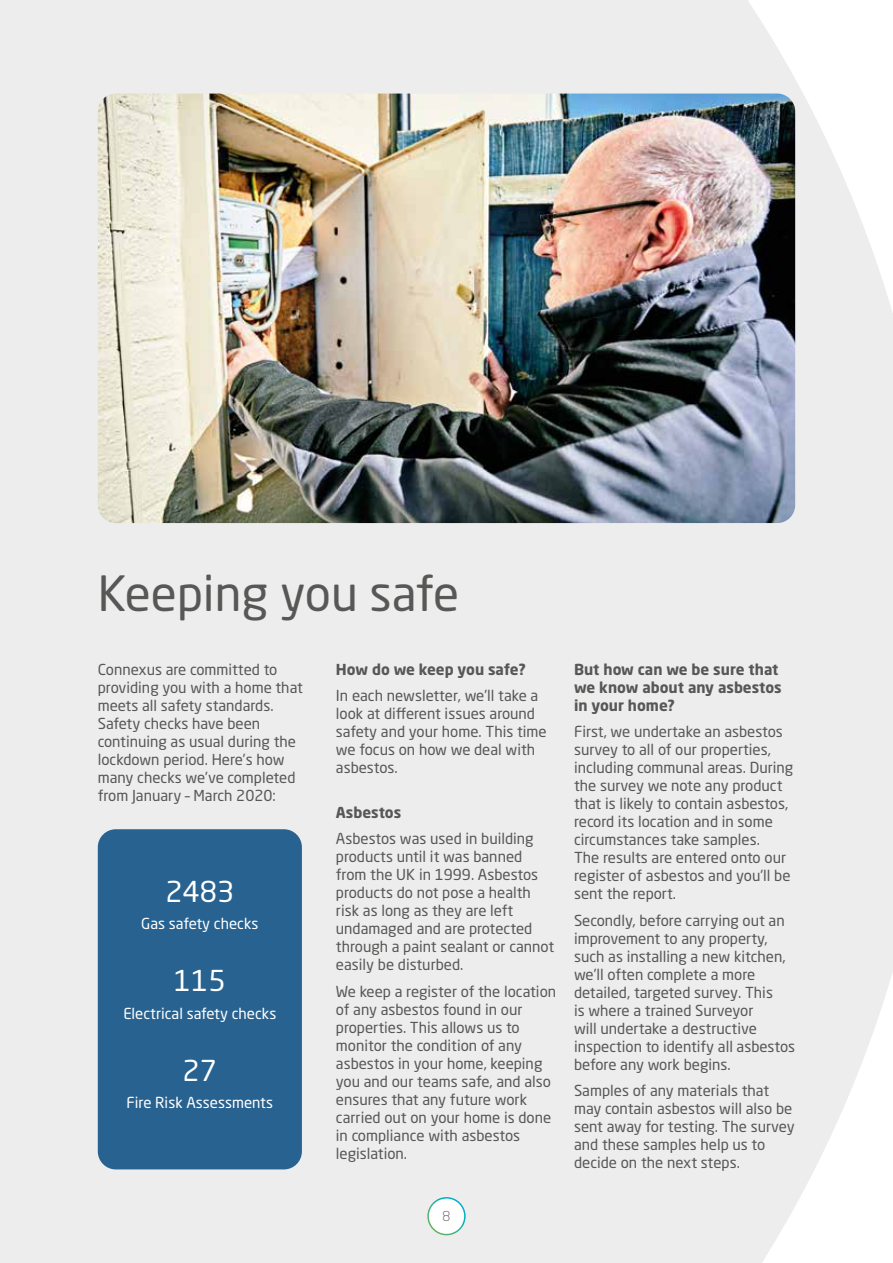
<style>
.page{position:relative;width:893px;height:1263px;background:#ededed}
.page>*{position:absolute;margin:0;border:0;box-sizing:border-box;transform-origin:0 0}
.t1{font:48px "Neo Sans Std";color:#575756}
.t2{font:28.5px "Neo Sans Std";color:#fff}
.t3{font:15px/18px "Neo Sans Std";color:#575756}
.t4{font:700 15px/18px "Neo Sans Std";color:#575756}
.t5{font:15px "Neo Sans Std";color:#fff}
.t6{font:300 13.5px "Neo Sans Std";color:#575756}
</style>
<div class="page">
<div style="left:428px;top:1198px;width:37px;height:36px;background:#fff;border-radius:50%"></div>
<div style="left:427px;top:1197px;width:39px;height:38px;border:2px solid #fff;border-radius:50%"></div>
<img style="left:98px;top:94px;width:697px;height:429px">
<div style="left:98px;top:829px;width:204px;height:340px;background:#286290;border-radius:18px"></div>
<h1 class="t1" style="left:98px;top:564px;width:363px">Keeping you safe</h1>
<p class="t3" style="left:98px;top:660px;width:207px">Connexus are committed to providing you with a home that meets all safety standards.<br>Safety checks have been continuing as usual during the lockdown period. Here’s how many checks we’ve completed from January – March 2020:</p>
<p class="t4" style="left:336px;top:660px;width:191px">How do we keep you safe?</p>
<p class="t3" style="left:336px;top:687px;width:212px">In each newsletter, we’ll take a look at different issues around safety and your home. This time we focus on how we deal with asbestos.</p>
<p class="t4" style="left:336px;top:803px;width:67px">Asbestos</p>
<p class="t3" style="left:336px;top:830px;width:220px">Asbestos was used in building products until it was banned from the UK in 1999. Asbestos products do not pose a health risk as long as they are left undamaged and are protected through a paint sealant or cannot easily be disturbed.</p>
<p class="t3" style="left:336px;top:982px;width:222px">We keep a register of the location of any asbestos found in our properties. This allows us to monitor the condition of any asbestos in your home, keeping you and our teams safe, and also ensures that any future work carried out on your home is done in compliance with asbestos legislation.</p>
<h2 class="t2" style="left:165px;top:874px;width:70px">2483</h2>
<p class="t5" style="left:141px;top:915px;width:119px">Gas safety checks</p>
<h2 class="t2" style="left:174px;top:963px;width:53px">115</h2>
<p class="t5" style="left:123px;top:1004px;width:154px">Electrical safety checks</p>
<h2 class="t2" style="left:183px;top:1053px;width:36px">27</h2>
<p class="t5" style="left:127px;top:1093px;width:148px">Fire Risk Assessments</p>
<p class="t6" style="left:443px;top:1208px;width:9px">8</p>
<p class="t4" style="left:574px;top:660px;width:209px">But how can we be sure that we know about any asbestos in your home?</p>
<p class="t3" style="left:574px;top:723px;width:221px">First, we undertake an asbestos survey to all of our properties, including communal areas. During the survey we note any product that is likely to contain asbestos, record its location and in some circumstances take samples.<br>The results are entered onto our register of asbestos and you’ll be sent the report.</p>
<p class="t3" style="left:574px;top:911px;width:223px">Secondly, before carrying out an improvement to any property, such as installing a new kitchen, we’ll often complete a more detailed, targeted survey. This<br>is where a trained Surveyor<br>will undertake a destructive inspection to identify all asbestos before any work begins.</p>
<p class="t3" style="left:574px;top:1082px;width:222px">Samples of any materials that may contain asbestos will also be sent away for testing. The survey and these samples help us to decide on the next steps.</p>
</div>
